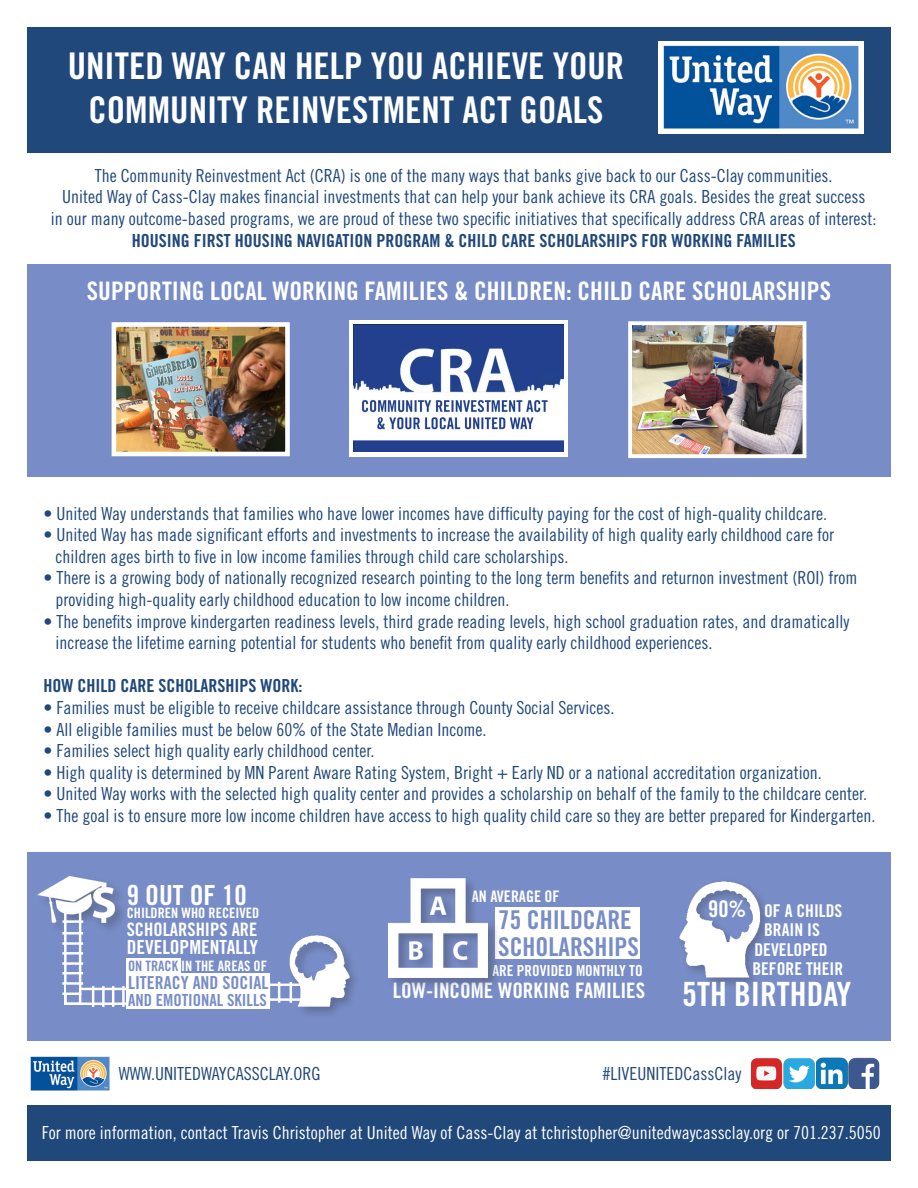
<style>
.page{position:relative;width:918px;height:1188px;background:#fff}
.page>*{position:absolute;margin:0;border:0;box-sizing:border-box;transform-origin:0 0}
.t1{font:36.75px/44.1px "Trade Gothic Bold Cond Twenty";color:#fff;text-align:center}
.t2{font:33.45px "Trade Gothic Bold Cond Twenty";color:#fff}
.t3{font:27.75px "Trade Gothic Bold Cond Twenty";color:#fff}
.t4{font:25.8px/27.2px "Trade Gothic Bold Cond Twenty";color:#788dc7}
.t5{font:25.5px "Trade Gothic Bold Cond Twenty";color:#fff}
.t6{font:22.95px "Trade Gothic Bold Cond Twenty";color:#fff}
.t7{font:21.3px "Trade Gothic Bold Cond Twenty";color:#fff}
.t8{font:19.5px "Trade Gothic Bold Cond Twenty";color:#fff}
.t9{font:18.6px "Trade Gothic Bold Cond Twenty";color:#fff}
.t10{font:18px "Trade Gothic Cond Eighteen";color:#20487b}
.t11{font:18px "Trade Gothic Cond Eighteen";color:#fff}
.t12{font:18px "Trade Gothic Bold Cond Twenty";color:#20487b}
.t13{font:17.85px "Trade Gothic Bold Cond Twenty";color:#788dc7}
.t14{font:17.55px "Trade Gothic Bold Cond Twenty";color:#fff}
.t15{font:16.65px "Trade Gothic Bold Cond Twenty";color:#788dc7}
.t16{font:15.9px "Trade Gothic Bold Cond Twenty";color:#fff}
.t17{font:15.15px "Trade Gothic Bold Cond Twenty";color:#fff}
.t18{font:14.25px "Trade Gothic Bold Cond Twenty";color:#fff}
.s1{color:#788dc7}
</style>
<div class="page">
<div style="left:27px;top:27px;width:864px;height:126px;background:#20487b"></div>
<div style="left:27px;top:265px;width:864px;height:212px;background:#788dc7"></div>
<div style="left:27px;top:1105px;width:864px;height:56px;background:#20487b"></div>
<div style="left:350px;top:320px;width:218px;height:137px;background:#fff"></div>
<img style="left:354px;top:325px;width:209px;height:127px">
<img style="left:118px;top:328px;width:166px;height:122px">
<div style="left:112px;top:322px;width:178px;height:134px;border:5px solid #fff"></div>
<div style="left:27px;top:852px;width:864px;height:189px;background:#788dc7"></div>
<div style="left:496px;top:908px;width:144px;height:51px;background:#fff"></div>
<div style="left:386px;top:875px;width:115px;height:116px;background:#231f20;opacity:.3"></div>
<img style="left:389px;top:878px;width:99px;height:99px">
<div style="left:64px;top:988px;width:183px;height:17px;border:2px solid #fff"></div>
<hr style="left:122px;top:986px;width:3px;height:21px;background:#fff">
<hr style="left:102px;top:986px;width:3px;height:21px;background:#fff">
<hr style="left:112px;top:986px;width:2px;height:21px;background:#fff">
<hr style="left:92px;top:986px;width:2px;height:21px;background:#fff">
<div style="left:36px;top:874px;width:92px;height:62px;background:#231f20;opacity:.3"></div>
<img style="left:38px;top:876px;width:77px;height:47px">
<div style="left:64px;top:903px;width:17px;height:102px;border:2px solid #fff"></div>
<div style="left:67px;top:983px;width:12px;height:10px;background:#788dc7"></div>
<hr style="left:62px;top:982px;width:21px;height:3px;background:#fff">
<hr style="left:62px;top:962px;width:21px;height:3px;background:#fff">
<hr style="left:62px;top:942px;width:21px;height:3px;background:#fff">
<svg style="left:62px;top:993px;width:19px;height:2px"></svg>
<hr style="left:62px;top:972px;width:21px;height:2px;background:#fff">
<hr style="left:62px;top:952px;width:21px;height:3px;background:#fff">
<hr style="left:62px;top:932px;width:21px;height:3px;background:#fff">
<hr style="left:63px;top:920px;width:20px;height:3px;background:#fff">
<hr style="left:62px;top:909px;width:21px;height:3px;background:#fff">
<hr style="left:62px;top:903px;width:21px;height:2px;background:#fff">
<svg style="left:79px;top:905px;width:3px;height:4px"></svg>
<div style="left:287px;top:932px;width:74px;height:87px;background:#231f20;opacity:.3"></div>
<img style="left:287px;top:936px;width:66px;height:71px">
<div style="left:127px;top:984px;width:183px;height:17px;border:2px solid #fff"></div>
<hr style="left:278px;top:982px;width:2px;height:21px;background:#fff">
<hr style="left:290px;top:982px;width:2px;height:21px;background:#fff">
<hr style="left:301px;top:982px;width:2px;height:21px;background:#fff">
<hr style="left:307px;top:982px;width:3px;height:21px;background:#fff">
<div style="left:127px;top:958px;width:54px;height:21px;background:#fff"></div>
<div style="left:127px;top:974px;width:143px;height:35px;background:#fff"></div>
<div style="left:676px;top:878px;width:95px;height:112px;background:#231f20;opacity:.3"></div>
<img style="left:676px;top:882px;width:88px;height:96px">
<img style="left:752px;top:1058px;width:62px;height:31px">
<img style="left:816px;top:1058px;width:63px;height:31px">
<img style="left:31px;top:1056px;width:78px;height:34px">
<div style="left:659px;top:41px;width:205px;height:93px;background:#fff"></div>
<img style="left:663px;top:45px;width:196px;height:84px">
<img style="left:633px;top:326px;width:168px;height:127px">
<div style="left:628px;top:321px;width:178px;height:137px;border:4px solid #fff"></div>
<p class="t1" style="left:68px;top:44px;width:558px">UNITED WAY CAN HELP YOU ACHIEVE YOUR<br>COMMUNITY REINVESTMENT ACT GOALS</p>
<p class="t10" style="left:95px;top:165px;width:739px">The Community Reinvestment Act (CRA) is one of the many ways that banks give back to our Cass-Clay communities.</p>
<p class="t10" style="left:62px;top:186px;width:805px">United Way of Cass-Clay makes financial investments that can help your bank achieve its CRA goals. Besides the great success</p>
<p class="t10" style="left:51px;top:208px;width:827px">in our many outcome-based programs, we are proud of these two specific initiatives that specifically address CRA areas of interest:</p>
<p class="t12" style="left:132px;top:229px;width:665px">HOUSING FIRST HOUSING NAVIGATION PROGRAM &amp; CHILD CARE SCHOLARSHIPS FOR WORKING FAMILIES</p>
<p class="t5" style="left:87px;top:275px;width:746px">SUPPORTING LOCAL WORKING FAMILIES &amp; CHILDREN: CHILD CARE SCHOLARSHIPS</p>
<p class="t10" style="left:44px;top:502px;width:785px">• United Way understands that families who have lower incomes have difficulty paying for the cost of high-quality childcare.</p>
<p class="t10" style="left:44px;top:524px;width:792px">• United Way has made significant efforts and investments to increase the availability of high quality early childhood care for</p>
<p class="t10" style="left:56px;top:546px;width:514px">children ages birth to five in low income families through child care scholarships.</p>
<p class="t10" style="left:44px;top:567px;width:815px">• There is a growing body of nationally recognized research pointing to the long term benefits and returnon investment (ROI) from</p>
<p class="t10" style="left:56px;top:589px;width:455px">providing high-quality early childhood education to low income children.</p>
<p class="t10" style="left:44px;top:610px;width:807px">• The benefits improve kindergarten readiness levels, third grade reading levels, high school graduation rates, and dramatically</p>
<p class="t10" style="left:56px;top:632px;width:658px">increase the lifetime earning potential for students who benefit from quality early childhood experiences.</p>
<p class="t12" style="left:44px;top:675px;width:260px">HOW CHILD CARE SCHOLARSHIPS WORK:</p>
<p class="t10" style="left:44px;top:697px;width:572px">• Families must be eligible to receive childcare assistance through County Social Services.</p>
<p class="t10" style="left:44px;top:718px;width:444px">• All eligible families must be below 60% of the State Median Income.</p>
<p class="t10" style="left:44px;top:740px;width:332px">• Families select high quality early childhood center.</p>
<p class="t10" style="left:44px;top:762px;width:780px">• High quality is determined by MN Parent Aware Rating System, Bright + Early ND or a national accreditation organization.</p>
<p class="t10" style="left:44px;top:783px;width:825px">• United Way works with the selected high quality center and provides a scholarship on behalf of the family to the childcare center.</p>
<p class="t10" style="left:44px;top:805px;width:833px">• The goal is to ensure more low income children have access to high quality child care so they are better prepared for Kindergarten.</p>
<p class="t3" style="left:127px;top:878px;width:122px">9 OUT OF 10</p>
<p class="t18" style="left:127px;top:905px;width:134px">CHILDREN WHO RECEIVED</p>
<p class="t9" style="left:127px;top:918px;width:132px">SCHOLARSHIPS ARE</p>
<p class="t8" style="left:127px;top:935px;width:133px">DEVELOPMENTALLY</p>
<p class="t18" style="left:128px;top:958px;width:141px"><span class="s1">ON TRACK</span> IN THE AREAS OF</p>
<p class="t13" style="left:128px;top:972px;width:142px">LITERACY AND SOCIAL</p>
<p class="t15" style="left:128px;top:990px;width:140px">AND EMOTIONAL SKILLS</p>
<p class="t16" style="left:472px;top:887px;width:89px">AN AVERAGE OF</p>
<p class="t4" style="left:498px;top:906px;width:142px">75 CHILDCARE<br>SCHOLARSHIPS</p>
<p class="t17" style="left:492px;top:961px;width:152px">ARE PROVIDED MONTHLY TO</p>
<p class="t7" style="left:393px;top:977px;width:254px">LOW-INCOME WORKING FAMILIES</p>
<p class="t6" style="left:708px;top:894px;width:40px">90%</p>
<p class="t14" style="left:764px;top:900px;width:80px">OF A CHILDS</p>
<p class="t14" style="left:764px;top:919px;width:57px">BRAIN IS</p>
<p class="t14" style="left:754px;top:939px;width:75px">DEVELOPED</p>
<p class="t14" style="left:752px;top:958px;width:92px">BEFORE THEIR</p>
<p class="t2" style="left:682px;top:974px;width:171px">5TH BIRTHDAY</p>
<p class="t10" style="left:119px;top:1063px;width:203px">WWW.UNITEDWAYCASSCLAY.ORG</p>
<p class="t10" style="left:603px;top:1063px;width:140px">#LIVEUNITEDCassClay</p>
<p class="t11" style="left:42px;top:1121px;width:841px">For more information, contact Travis Christopher at United Way of Cass-Clay at tchristopher@unitedwaycassclay.org or 701.237.5050</p>
</div>
